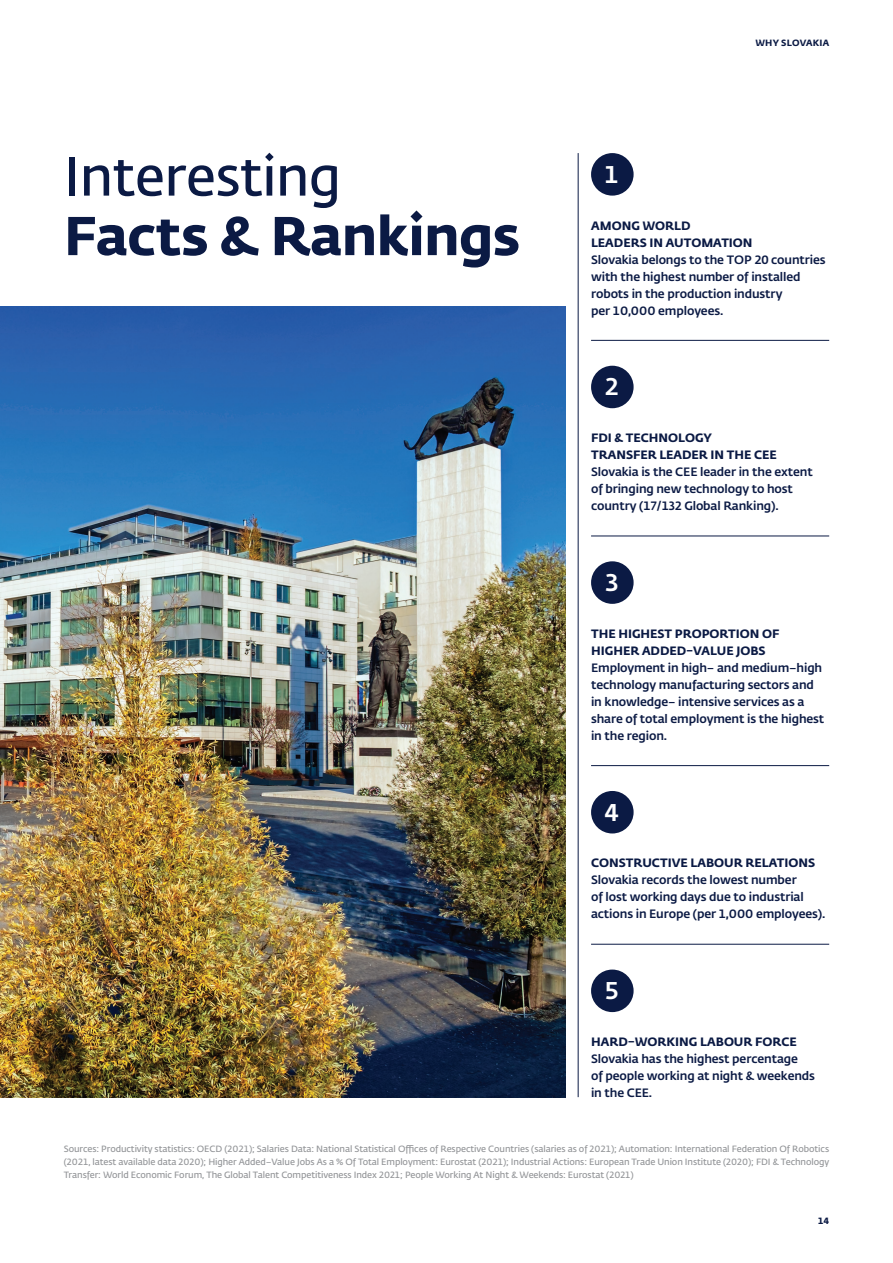
<style>
.page{position:relative;width:893px;height:1263px;background:#fff}
.page>*{position:absolute;margin:0;border:0;box-sizing:border-box;transform-origin:0 0}
.t1{font:700 54px "Fedra Sans Pro";letter-spacing:-.01em;color:#0b1a44}
.t2{font:600 54px "Fedra Sans Pro";letter-spacing:-.01em;color:#0b1a44}
.t3{font:500 24px "Fedra Sans Pro";color:#fff}
.t4{font:500 12px/17px "Fedra Sans Pro";letter-spacing:-.01em;color:#0b1a44}
.t5{font:700 12px/17px "Fedra Sans Pro";color:#0b1a44}
.t6{font:600 9px/12.8px "Fedra Sans Pro";letter-spacing:-.01em;color:#939598;text-align:justify}
.t7{font:700 9px "Fedra Sans Pro";letter-spacing:.02em;color:#0b1a44}
</style>
<div class="page">
<div style="left:591px;top:153px;width:43px;height:43px;background:#0b1a44;border-radius:50%"></div>
<div style="left:591px;top:366px;width:43px;height:42px;background:#0b1a44;border-radius:50%"></div>
<div style="left:591px;top:561px;width:43px;height:43px;background:#0b1a44;border-radius:50%"></div>
<div style="left:591px;top:791px;width:43px;height:42px;background:#0b1a44;border-radius:50%"></div>
<div style="left:591px;top:969px;width:43px;height:43px;background:#0b1a44;border-radius:50%"></div>
<hr style="left:591px;top:340px;width:238px;height:1px;background:#0b1a44">
<hr style="left:591px;top:536px;width:238px;height:1px;background:#0b1a44">
<hr style="left:591px;top:765px;width:238px;height:1px;background:#0b1a44">
<hr style="left:591px;top:944px;width:238px;height:1px;background:#0b1a44">
<img style="left:0;top:306px;width:566px;height:791px">
<hr style="left:578px;top:153px;width:1px;height:944px;background:#0b1a44">
<p class="t7" style="left:755px;top:36px;width:75px">WHY SLOVAKIA</p>
<h1 class="t2" style="left:64px;top:137px;width:279px">Interesting</h1>
<h1 class="t1" style="left:64px;top:193px;width:458px">Facts &amp; Rankings</h1>
<p class="t5" style="left:591px;top:216px;width:163px">AMONG WORLD<br>LEADERS IN AUTOMATION</p>
<h2 class="t3" style="left:605px;top:156px;width:16px">1</h2>
<p class="t4" style="left:591px;top:250px;width:236px">Slovakia belongs to the TOP 20 countries with the highest number of installed robots in the production industry<br>per 10,000 employees.</p>
<h2 class="t3" style="left:605px;top:369px;width:16px">2</h2>
<p class="t5" style="left:591px;top:429px;width:187px">FDI &amp; TECHNOLOGY<br>TRANSFER LEADER IN THE CEE</p>
<p class="t4" style="left:591px;top:463px;width:223px">Slovakia is the CEE leader in the extent of bringing new technology to host country (17/132 Global Ranking).</p>
<h2 class="t3" style="left:605px;top:564px;width:16px">3</h2>
<p class="t5" style="left:591px;top:624px;width:190px">THE HIGHEST PROPORTION OF<br>HIGHER ADDED–VALUE JOBS</p>
<p class="t4" style="left:591px;top:658px;width:235px">Employment in high– and medium–high technology manufacturing sectors and in knowledge– intensive services as a share of total employment is the highest in the region.</p>
<h2 class="t3" style="left:605px;top:794px;width:16px">4</h2>
<p class="t5" style="left:591px;top:854px;width:226px">CONSTRUCTIVE LABOUR RELATIONS</p>
<p class="t4" style="left:591px;top:871px;width:236px">Slovakia records the lowest number<br>of lost working days due to industrial actions in Europe (per 1,000 employees).</p>
<h2 class="t3" style="left:605px;top:973px;width:16px">5</h2>
<p class="t5" style="left:591px;top:1032px;width:207px">HARD–WORKING LABOUR FORCE</p>
<p class="t4" style="left:591px;top:1049px;width:225px">Slovakia has the highest percentage<br>of people working at night &amp; weekends in the CEE.</p>
<p class="t6" style="left:64px;top:1142px;width:767px">Sources: Productivity statistics: OECD (2021); Salaries Data: National Statistical Offices of Respective Countries (salaries as of 2021); Automation: International Federation Of Robotics (2021, latest available data 2020); Higher Added–Value Jobs As a % Of Total Employment: Eurostat (2021); Industrial Actions: European Trade Union Institute (2020); FDI &amp; Technology Transfer: World Economic Forum, The Global Talent Competitiveness Index 2021; People Working At Night &amp; Weekends: Eurostat (2021)</p>
<p class="t7" style="left:818px;top:1213px;width:12px">14</p>
</div>
